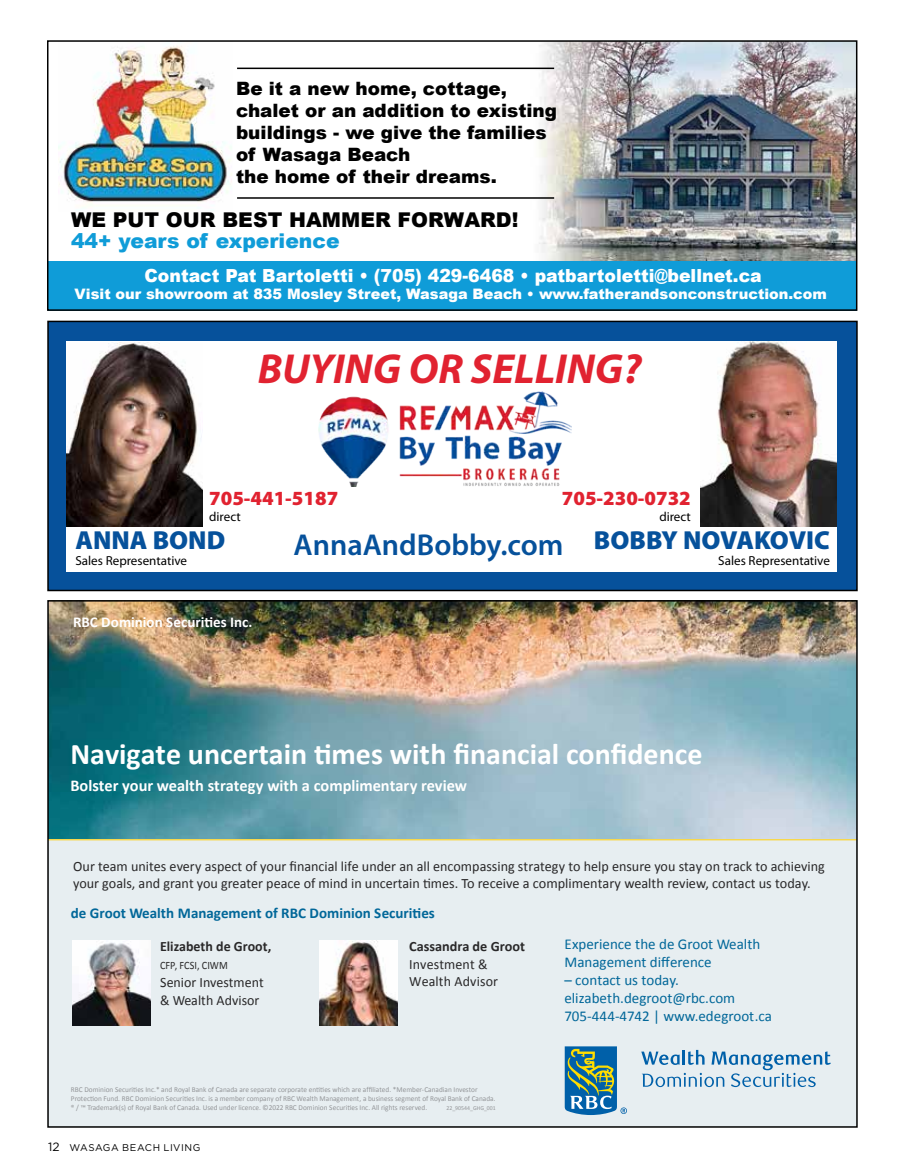
<style>
.page{position:relative;width:905px;height:1175px;background:#fff}
.page>*{position:absolute;margin:0;border:0;box-sizing:border-box;transform-origin:0 0}
.t1{font:italic 700 42.15px "Myriad Pro";color:#e12230}
.t2{font:600 30.3px "Myriad Pro";color:#06519b}
.t3{font:700 30px "Calibri";color:#fff}
.t4{font:900 26.1px "Myriad Pro";color:#06519b}
.t5{font:900 20.4px "Arial";color:#000}
.t6{font:900 20.4px "Arial";color:#0f9cd8}
.t7{font:900 20.25px "Myriad Pro";color:#e12230}
.t8{font:900 18.3px/22px "Arial";color:#000}
.t9{font:900 18px "Arial";color:#fff;scale:.96 1}
.t10{font:700 16.5px "Calibri";color:#fff}
.t11{font:15px/18px "Calibri";color:#016799}
.t12{font:700 15px "Calibri";color:#016799}
.t13{font:700 15px "Calibri";color:#fff}
.t14{font:900 14.4px "Arial";color:#fff}
.t15{font:14.25px/17.1px "Calibri";color:#292829}
.t16{font:700 14.25px "Calibri";color:#292829}
.t17{font:13.05px "Myriad Pro";color:#000}
.t18{font:11.25px "Calibri";color:#292829;scale:.91 1}
.t19{font:9.75px "Gotham";letter-spacing:.05em;color:#000}
.t20{font:7.5px/9px "Calibri";color:#939598}
.t21{font:6px "Calibri";color:#939598}
.s1{font-size:12px}
</style>
<div class="page">
<div style="left:48px;top:601px;width:808px;height:525px;background:#e7eef1"></div>
<img style="left:50px;top:603px;width:804px;height:235px">
<svg style="left:564px;top:1046px;width:63px;height:69px"></svg>
<svg style="left:641px;top:1049px;width:189px;height:38px"></svg>
<hr style="left:48px;top:839px;width:808px;height:1px;background:#ffce03">
<img style="left:72px;top:940px;width:79px;height:86px">
<img style="left:319px;top:940px;width:79px;height:86px">
<img style="left:59px;top:45px;width:173px;height:163px">
<img style="left:531px;top:43px;width:323px;height:218px">
<div style="left:48px;top:261px;width:808px;height:49px;background:#0f9cd8"></div>
<hr style="left:237px;top:68px;width:317px;height:1px;background:#000">
<hr style="left:237px;top:197px;width:317px;height:2px;background:#000">
<div style="left:47px;top:40px;width:810px;height:271px;border:2px solid #000"></div>
<img style="left:318px;top:391px;width:253px;height:95px">
<img style="left:66px;top:343px;width:136px;height:183px">
<img style="left:700px;top:341px;width:137px;height:185px">
<div style="left:48px;top:321px;width:18px;height:269px;background:#06519b"></div>
<div style="left:837px;top:321px;width:19px;height:269px;background:#06519b"></div>
<div style="left:56px;top:321px;width:800px;height:20px;background:#06519b"></div>
<div style="left:56px;top:572px;width:800px;height:18px;background:#06519b"></div>
<div style="left:47px;top:321px;width:810px;height:270px;border:2px solid #000"></div>
<h3 class="t8" style="left:236px;top:77px;width:322px">Be it a new home, cottage, chalet or an addition to existing buildings - we give the families of Wasaga Beach<br>the home of their dreams.</h3>
<h3 class="t5" style="left:71px;top:205px;width:449px">WE PUT OUR BEST HAMMER FORWARD!</h3>
<h3 class="t6" style="left:71px;top:226px;width:270px">44+ years of experience</h3>
<h3 class="t9" style="left:144px;top:262px;width:644px">Contact Pat Bartoletti • (705) 429-6468 • patbartoletti@bellnet.ca</h3>
<h3 class="t14" style="left:74px;top:283px;width:754px">Visit our showroom at 835 Mosley Street, Wasaga Beach • www.fatherandsonconstruction.com</h3>
<h1 class="t1" style="left:258px;top:341px;width:385px">BUYING OR SELLING?</h1>
<h3 class="t7" style="left:209px;top:487px;width:130px">705-441-5187</h3>
<h3 class="t17" style="left:209px;top:508px;width:33px">direct</h3>
<h3 class="t7" style="left:562px;top:487px;width:130px">705-230-0732</h3>
<h3 class="t17" style="left:659px;top:508px;width:33px">direct</h3>
<h3 class="t4" style="left:75px;top:525px;width:151px">ANNA BOND</h3>
<h3 class="t17" style="left:75px;top:552px;width:113px">Sales Representative</h3>
<h3 class="t13" style="left:73px;top:611px;width:181px">RBC Dominion Securities Inc.</h3>
<h2 class="t2" style="left:294px;top:525px;width:538px">AnnaAndBobby.com <sup>BOBBY</sup> <sup>NOVAKOVIC</sup></h2>
<h3 class="t17" style="left:718px;top:552px;width:113px">Sales Representative</h3>
<h3 class="t3" style="left:70px;top:732px;width:633px">Navigate uncertain times with financial confidence</h3>
<h3 class="t10" style="left:70px;top:774px;width:398px">Bolster your wealth strategy with a complimentary review</h3>
<p class="t15" style="left:73px;top:856px;width:753px">Our team unites every aspect of your financial life under an all encompassing strategy to help ensure you stay on track to achieving your goals, and grant you greater peace of mind in uncertain times. To receive a complimentary wealth review, contact us today.</p>
<h3 class="t12" style="left:71px;top:902px;width:365px">de Groot Wealth Management of RBC Dominion Securities</h3>
<h3 class="t16" style="left:409px;top:936px;width:117px">Cassandra de Groot</h3>
<h3 class="t15" style="left:409px;top:955px;width:90px">Investment &amp;<br>Wealth Advisor</h3>
<h3 class="t16" style="left:160px;top:936px;width:113px">Elizabeth de Groot,</h3>
<h3 class="t18" style="left:160px;top:958px;width:76px">CFP, FCSI, CIWM</h3>
<h3 class="t15" style="left:160px;top:972px;width:105px;line-height:18px">Senior Investment &amp; Wealth Advisor</h3>
<p class="t20" style="left:71px;top:1084px;width:426px">RBC Dominion Securities Inc.* and Royal Bank of Canada are separate corporate entities which are affiliated. *Member-Canadian Investor<br>Protection Fund. RBC Dominion Securities Inc. is a member company of RBC Wealth Management, a business segment of Royal Bank of Canada. ® / ™ Trademark(s) of Royal Bank of Canada. Used under licence. ©2022 RBC Dominion Securities Inc. All rights reserved.</p>
<p class="t21" style="left:446px;top:1103px;width:51px">22_90544_GHG_001</p>
<h3 class="t19" style="left:48px;top:1141px;width:154px"><span class="s1">12</span> WASAGA BEACH LIVING</h3>
<h3 class="t11" style="left:564px;top:934px;width:198px">Experience the de Groot Wealth<br>Management difference</h3>
<h3 class="t11" style="left:564px;top:970px;width:209px">– contact us today. elizabeth.degroot@rbc.com<br>705-444-4742 | www.edegroot.ca</h3>
</div>
